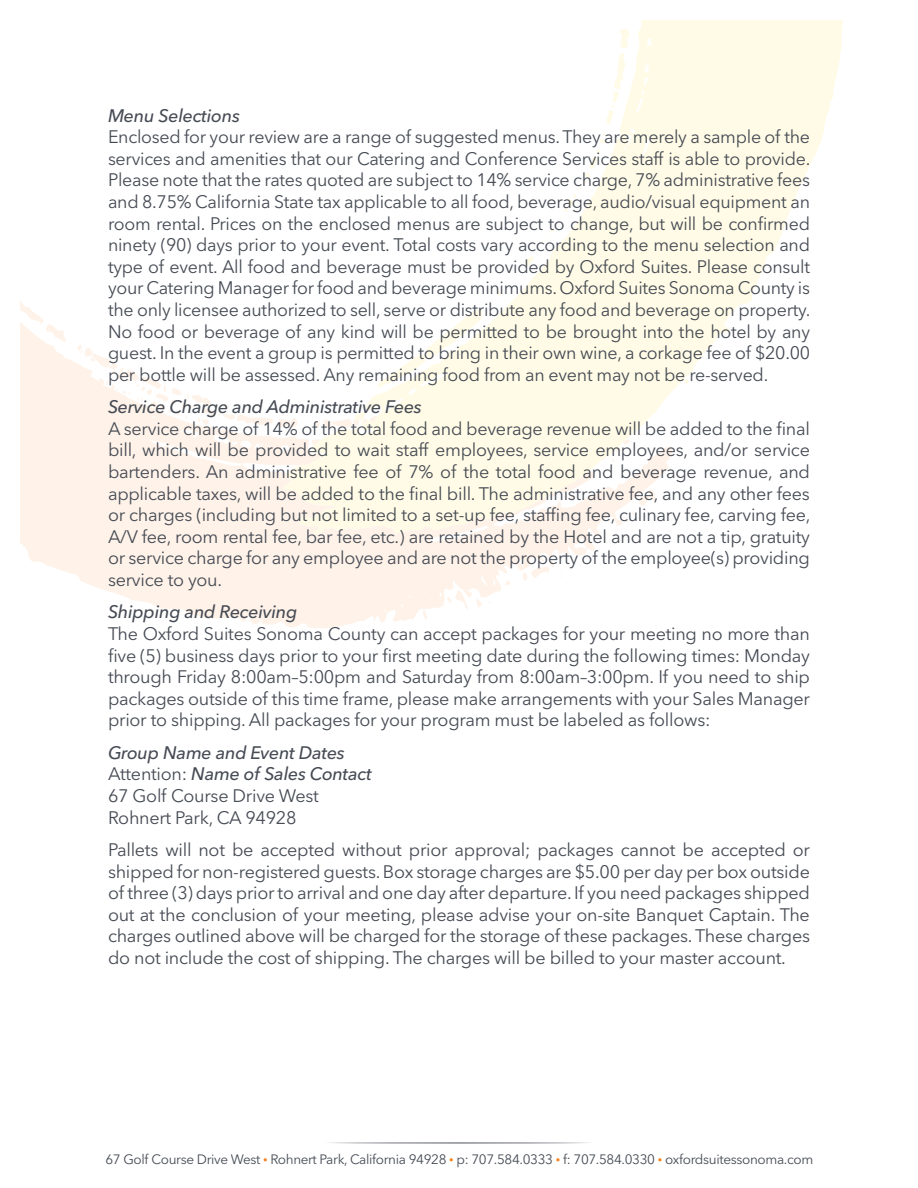
<style>
.page{position:relative;width:918px;height:1188px;background:#fff}
.page>*{position:absolute;margin:0;border:0;box-sizing:border-box;transform-origin:0 0}
.t1{font:18px/21.6px "Avenir Next LT Pro";letter-spacing:-.015em;color:#464b54;text-align:justify}
.t2{font:italic 500 18px "Avenir Next LT Pro";letter-spacing:-.015em;color:#464b54}
.t3{font:13.5px "Avenir Next LT Pro";letter-spacing:-.025em;color:#464b54}
.s1{font-weight:500;font-style:italic}
.s2{font-size:9px;color:#f58220}
</style>
<div class="page">
<svg style="left:672px;top:20px;width:171px;height:371px;fill:#fffbe6"></svg>
<svg style="left:20px;top:20px;width:652px;height:608px"></svg>
<svg style="left:625px;top:512px;width:10px;height:10px"></svg>
<svg style="left:560px;top:569px;width:3px;height:9px"></svg>
<svg style="left:423px;top:609px;width:5px;height:11px"></svg>
<svg style="left:639px;top:489px;width:17px;height:17px"></svg>
<svg style="left:20px;top:299px;width:278px;height:130px"></svg>
<svg style="left:328px;top:1142px;width:262px;height:1px"></svg>
<p class="t2" style="left:108px;top:105px;width:133px">Menu Selections</p>
<p class="t1" style="left:108px;top:126px;width:704px">Enclosed for your review are a range of suggested menus. They are merely a sample of the services and amenities that our Catering and Conference Services staff is able to provide.<br>Please note that the rates quoted are subject to 14% service charge, 7% administrative fees and 8.75% California State tax applicable to all food, beverage, audio/visual equipment an room rental. Prices on the enclosed menus are subject to change, but will be confirmed ninety (90) days prior to your event. Total costs vary according to the menu selection and type of event. All food and beverage must be provided by Oxford Suites. Please consult your Catering Manager for food and beverage minimums. Oxford Suites Sonoma County is the only licensee authorized to sell, serve or distribute any food and beverage on property.<br>No food or beverage of any kind will be permitted to be brought into the hotel by any guest. In the event a group is permitted to bring in their own wine, a corkage fee of $20.00 per bottle will be assessed. Any remaining food from an event may not be re-served.</p>
<p class="t2" style="left:108px;top:396px;width:315px">Service Charge and Administrative Fees</p>
<p class="t1" style="left:108px;top:418px;width:704px">A service charge of 14% of the total food and beverage revenue will be added to the final bill, which will be provided to wait staff employees, service employees, and/or service bartenders. An administrative fee of 7% of the total food and beverage revenue, and applicable taxes, will be added to the final bill. The administrative fee, and any other fees or charges (including but not limited to a set-up fee, staffing fee, culinary fee, carving fee, A/V fee, room rental fee, bar fee, etc.) are retained by the Hotel and are not a tip, gratuity or service charge for any employee and are not the property of the employee(s) providing service to you.</p>
<p class="t2" style="left:108px;top:601px;width:191px">Shipping and Receiving</p>
<p class="t1" style="left:108px;top:623px;width:704px">The Oxford Suites Sonoma County can accept packages for your meeting no more than five (5) business days prior to your first meeting date during the following times: Monday through Friday 8:00am–5:00pm and Saturday from 8:00am–3:00pm. If you need to ship packages outside of this time frame, please make arrangements with your Sales Manager prior to shipping. All packages for your program must be labeled as follows:</p>
<p class="t1" style="left:108px;top:742px;width:266px;text-align:left"><span class="s1">Group Name and Event Dates<br></span>Attention: <span class="s1">Name of Sales Contact<br></span>67 Golf Course Drive West<br>Rohnert Park, CA 94928</p>
<p class="t1" style="left:108px;top:839px;width:704px">Pallets will not be accepted without prior approval; packages cannot be accepted or shipped for non-registered guests. Box storage charges are $5.00 per day per box outside of three (3) days prior to arrival and one day after departure. If you need packages shipped out at the conclusion of your meeting, please advise your on-site Banquet Captain. The charges outlined above will be charged for the storage of these packages. These charges do not include the cost of shipping. The charges will be billed to your master account.</p>
<p class="t3" style="left:105px;top:1151px;width:709px">67 Golf Course Drive West <span class="s2">•</span> Rohnert Park, California 94928 <span class="s2">•</span> p: 707.584.0333 <span class="s2">•</span> f: 707.584.0330 <span class="s2">•</span> oxfordsuitessonoma.com</p>
</div>
